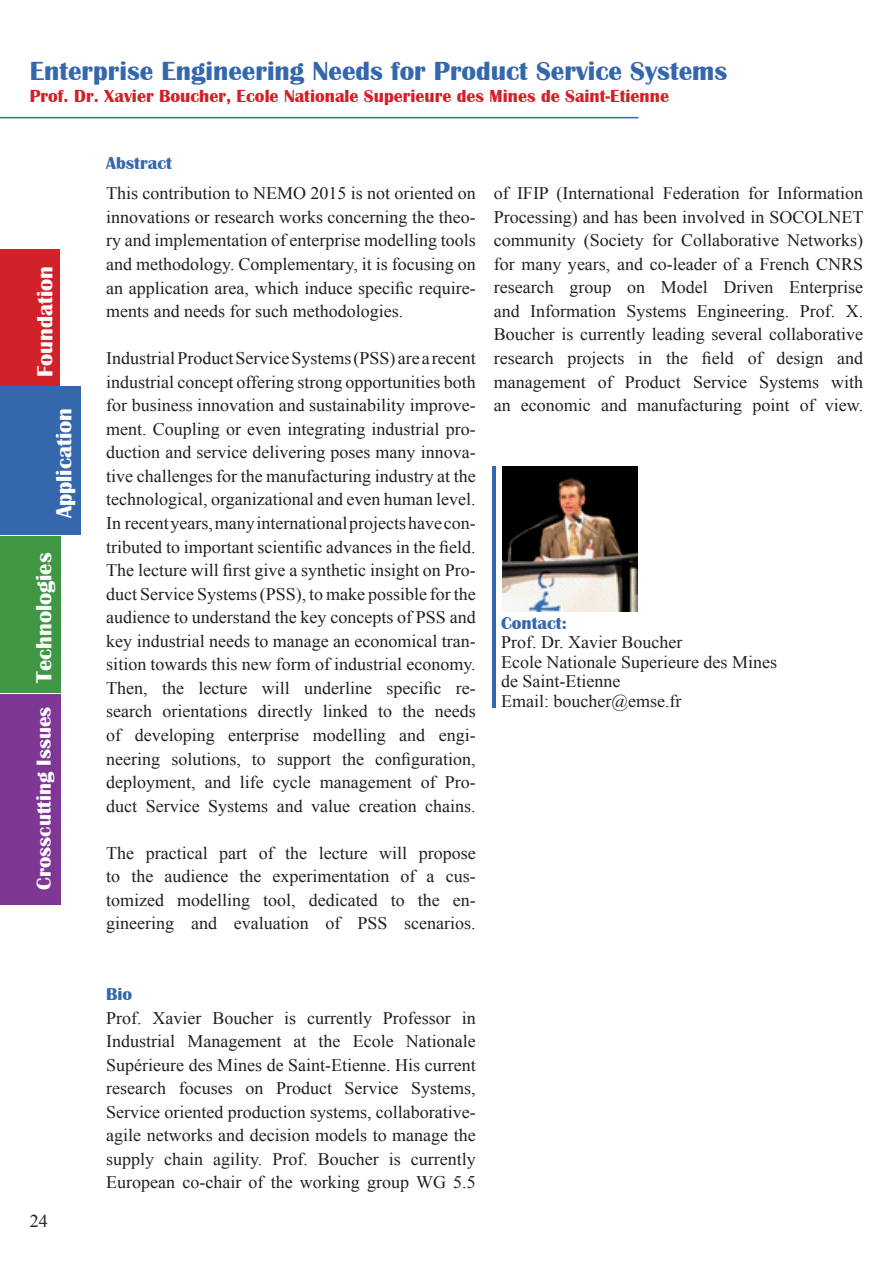
<style>
.page{position:relative;width:893px;height:1263px;background:#fff}
.page>*{position:absolute;margin:0;border:0;box-sizing:border-box;transform-origin:0 0}
.t1{font:700 27px "Britannic";color:#3467ac}
.t2{font:700 22.5px "Britannic";color:#fff}
.t3{font:700 21px "Britannic";color:#fff}
.t4{font:700 18px "Britannic";color:#d12129}
.t5{font:18px "Times New Roman";color:#231f20}
.t6{font:17.7px/23.5px "Times New Roman";color:#231f20;text-align:justify}
.t7{font:700 17.7px "Britannic";color:#3467ac}
</style>
<div class="page">
<hr style="left:0;top:117px;width:639px;height:1px;background:#3667ab">
<div style="left:0;top:537px;width:60px;height:156px;background:#3f9744"></div>
<div style="left:0;top:249px;width:60px;height:136px;background:#d12129"></div>
<div style="left:0;top:387px;width:81px;height:148px;background:#3467ac"></div>
<div style="left:0;top:694px;width:60px;height:211px;background:#7f3795"></div>
<hr style="left:493px;top:466px;width:3px;height:242px;background:#3467ac">
<img style="left:502px;top:466px;width:135px;height:146px">
<h1 class="t1" style="left:30px;top:56px;width:699px">Enterprise Engineering Needs for Product Service Systems</h1>
<p class="t4" style="left:30px;top:86px;width:641px">Prof. Dr. Xavier Boucher, Ecole Nationale Superieure des Mines de Saint-Etienne</p>
<p class="t2" style="left:32px;top:377px;width:113px;rotate:-90deg">Foundation</p>
<p class="t2" style="left:51px;top:518px;width:112px;rotate:-90deg">Application</p>
<p class="t2" style="left:31px;top:683px;width:132px;rotate:-90deg">Technologies</p>
<p class="t3" style="left:32px;top:890px;width:185px;rotate:-90deg">Crosscutting Issues</p>
<p class="t5" style="left:30px;top:1209px;width:19px">24</p>
<p class="t7" style="left:106px;top:153px;width:67px">Abstract</p>
<p class="t6" style="left:106px;top:181px;width:371px">This contribution to NEMO 2015 is not oriented on innovations or research works concerning the theo&shy;ry and implementation of enterprise modelling tools and methodology. Complementary, it is focusing on an application area, which induce specific require&shy;ments and needs for such methodologies.</p>
<p class="t6" style="left:106px;top:346px;width:371px">Industrial Product Service Systems (PSS) are a recent industrial concept offering strong opportunities both for business innovation and sustainability improve&shy;ment. Coupling or even integrating industrial pro&shy;duction and service delivering poses many innova&shy;tive challenges for the manufacturing industry at the technological, organizational and even human level.<br>In recent years, many international projects have con&shy;tributed to important scientific advances in the field.<br>The lecture will first give a synthetic insight on Pro&shy;duct Service Systems (PSS), to make possible for the audience to understand the key concepts of PSS and key industrial needs to manage an economical tran&shy;sition towards this new form of industrial economy.<br>Then, the lecture will underline specific re&shy;search orientations directly linked to the needs of developing enterprise modelling and engi&shy;neering solutions, to support the configuration, deployment, and life cycle management of Pro&shy;duct Service Systems and value creation chains.</p>
<p class="t6" style="left:106px;top:841px;width:371px">The practical part of the lecture will propose to the audience the experimentation of a cus&shy;tomized modelling tool, dedicated to the en&shy;gineering and evaluation of PSS scenarios.</p>
<p class="t6" style="left:494px;top:181px;width:371px">of IFIP (International Federation for Information Processing) and has been involved in SOCOLNET community (Society for Collaborative Networks) for many years, and co-leader of a French CNRS research group on Model Driven Enterprise and Information Systems Engineering. Prof. X.<br>Boucher is currently leading several collaborative research projects in the field of design and management of Product Service Systems with an economic and manufacturing point of view.</p>
<p class="t7" style="left:501px;top:613px;width:67px">Contact:</p>
<p class="t6" style="left:501px;top:632px;width:277px;line-height:19.5px;text-align:left">Prof. Dr. Xavier Boucher<br>Ecole Nationale Superieure des Mines de Saint-Etienne<br>Email: boucher@emse.fr</p>
<p class="t7" style="left:106px;top:984px;width:28px">Bio</p>
<p class="t6" style="left:106px;top:1005px;width:371px">Prof. Xavier Boucher is currently Professor in Industrial Management at the Ecole Nationale Supérieure des Mines de Saint-Etienne. His current research focuses on Product Service Systems, Service oriented production systems, collaborative&shy;agile networks and decision models to manage the supply chain agility. Prof. Boucher is currently European co-chair of the working group WG 5.5</p>
</div>
